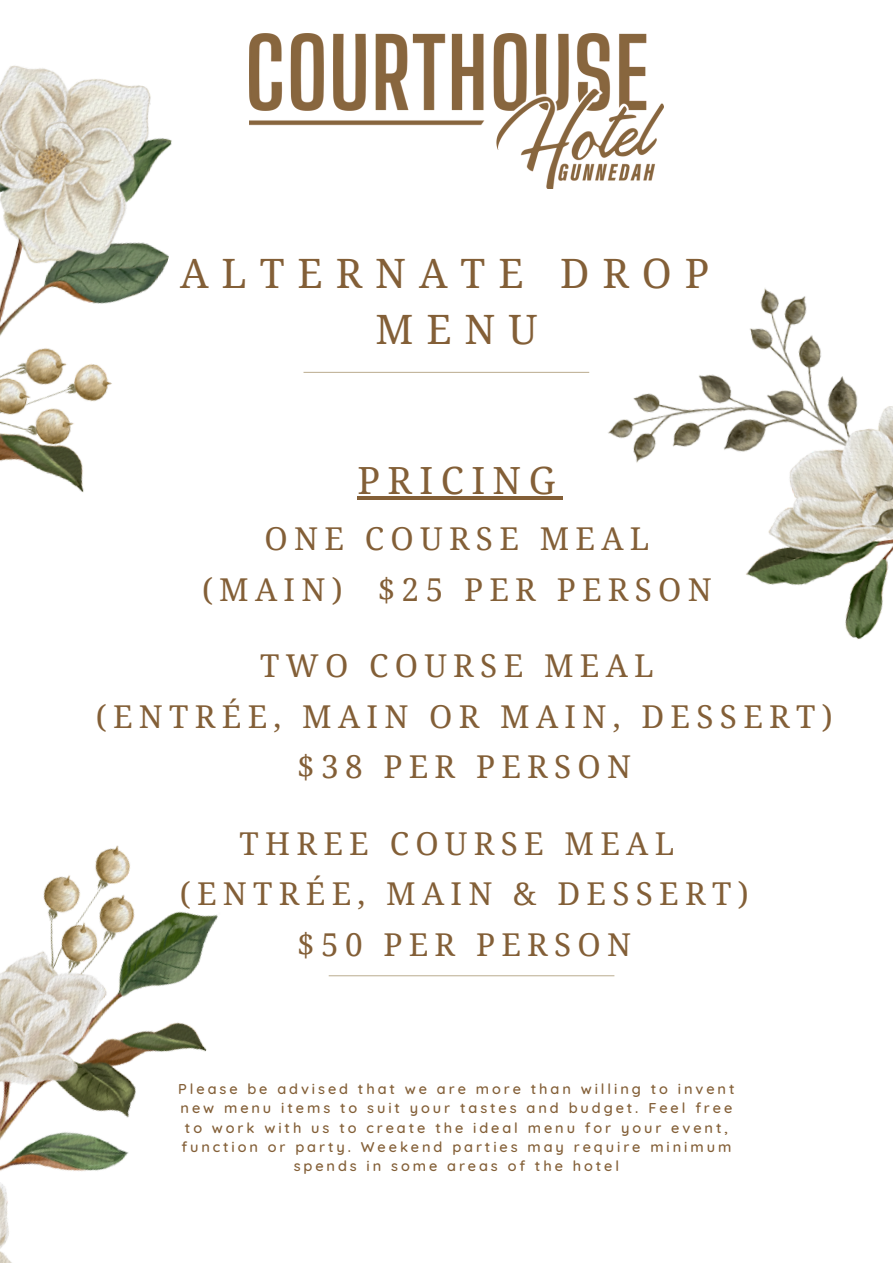
<style>
.page{position:relative;width:893px;height:1264px;background:#fff}
.page>*{position:absolute;margin:0;border:0;box-sizing:border-box;transform-origin:0 0}
.t1{font:40.5px/56.2px "Droid Serif";letter-spacing:.32em;color:#835f37;text-align:center}
.t2{font:37.5px "Droid Serif";letter-spacing:.2em;color:#835f37}
.t3{font:31.5px/50.6px "Droid Serif";letter-spacing:.2em;color:#835f37;text-align:center}
.t4{font:500 14.55px/19.4px "Quicksand";letter-spacing:.2em;color:#835f37;text-align:center}
</style>
<div class="page">
<hr style="left:329px;top:975px;width:285px;height:1px;background:#c2b59b">
<hr style="left:303px;top:372px;width:286px;height:1px;background:#c2b59b">
<img style="left:0;top:845px;width:218px;height:417px">
<img style="left:589px;top:288px;width:303px;height:689px">
<img style="left:0;top:65px;width:172px;height:427px">
<img style="left:249px;top:33px;width:414px;height:156px">
<hr style="left:357px;top:496px;width:206px;height:3px;background:#835f37">
<h1 class="t1" style="left:180px;top:245px;width:530px">ALTERNATE DROP<br>MENU</h1>
<h2 class="t2" style="left:357px;top:459px;width:199px">PRICING</h2>
<h3 class="t3" style="left:202px;top:514px;width:511px">ONE COURSE MEAL (MAIN) $25 PER PERSON</h3>
<h3 class="t3" style="left:96px;top:641px;width:738px">TWO COURSE MEAL<br>(ENTRÉE, MAIN OR MAIN, DESSERT) $38 PER PERSON</h3>
<h3 class="t3" style="left:180px;top:818px;width:570px">THREE COURSE MEAL (ENTRÉE, MAIN &amp; DESSERT) $50 PER PERSON</h3>
<p class="t4" style="left:178px;top:1078px;width:557px">Please be advised that we are more than willing to invent new menu items to suit your tastes and budget. Feel free to work with us to create the ideal menu for your event, function or party. Weekend parties may require minimum spends in some areas of the hotel</p>
</div>
